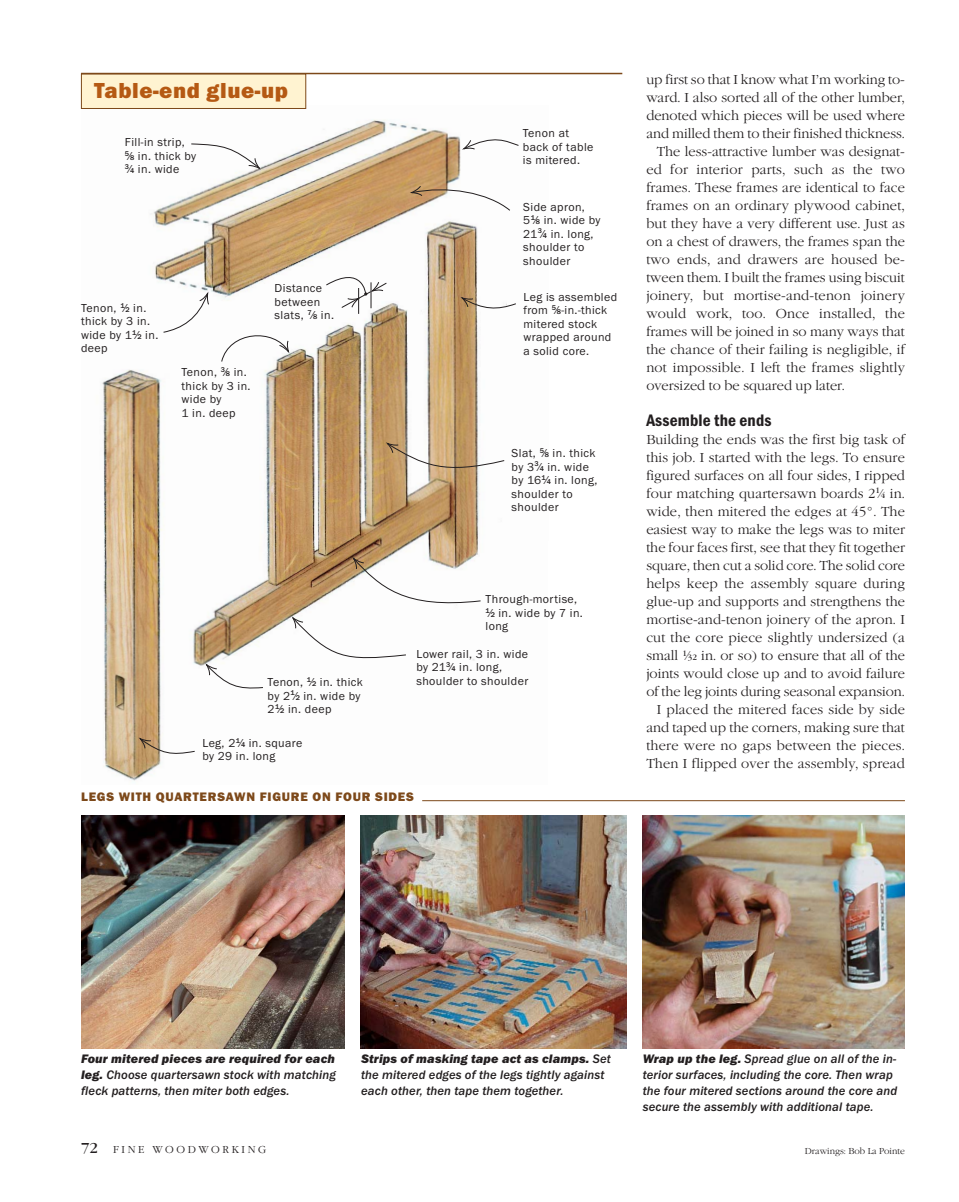
<style>
.page{position:relative;width:959px;height:1202px;background:#fff}
.page>*{position:absolute;margin:0;border:0;box-sizing:border-box;transform-origin:0 0}
.t1{font:800 22.5px "Franklin Gothic Itc T";letter-spacing:.025em;color:#b55913}
.t2{font:600 condensed 17.25px "Franklin Gothic Itc T";letter-spacing:.01em;color:#231f20}
.t3{font:13.5px/18px "L Garamond";letter-spacing:.005em;color:#231f20;text-align:right}
.t4{font:italic 500 12.75px/15.8px "Franklin Gothic Itc T";letter-spacing:.01em;color:#231f20}
.t5{font:800 12.75px "Franklin Gothic Itc T";letter-spacing:.06em;color:#7d491a}
.t6{font:12px/13.5px "Franklin Gothic Itc T";letter-spacing:.035em;color:#231f20}
.t7{font:10.5px "L Garamond";letter-spacing:.25em;color:#231f20}
.t8{font:9px "L Garamond";color:#231f20}
.s1{font-weight:500;font-size:7.2px}
.s2{font-family:"Garamond";font-size:8.1px}
.s3{font-weight:800}
.s4{font-family:"Garamond";font-size:15px}
</style>
<div class="page">
<img style="left:102px;top:105px;width:378px;height:676px">
<div style="left:81px;top:74px;width:225px;height:34px;background:#fff3d1"></div>
<div style="left:81px;top:74px;width:225px;height:35px;border:1px solid #7d491a"></div>
<hr style="left:422px;top:800px;width:482px;height:1px;background:#7d491a">
<img style="left:81px;top:815px;width:263px;height:233px">
<img style="left:360px;top:815px;width:266px;height:233px">
<img style="left:642px;top:815px;width:262px;height:233px">
<hr style="left:81px;top:73px;width:541px;height:1px;background:#7d491a">
<svg style="left:190px;top:143px;width:71px;height:27px"></svg>
<svg style="left:163px;top:291px;width:46px;height:42px"></svg>
<svg style="left:221px;top:328px;width:69px;height:34px"></svg>
<svg style="left:461px;top:133px;width:58px;height:17px"></svg>
<svg style="left:409px;top:185px;width:101px;height:26px"></svg>
<svg style="left:459px;top:296px;width:57px;height:14px"></svg>
<svg style="left:385px;top:442px;width:120px;height:33px"></svg>
<svg style="left:352px;top:556px;width:129px;height:53px"></svg>
<svg style="left:291px;top:615px;width:116px;height:46px"></svg>
<svg style="left:205px;top:662px;width:59px;height:27px"></svg>
<svg style="left:138px;top:737px;width:57px;height:18px"></svg>
<svg style="left:325px;top:264px;width:62px;height:51px"></svg>
<h1 class="t1" style="left:94px;top:83px;width:195px">Table-end glue-up</h1>
<p class="t6" style="left:125px;top:137px;width:73px">Fill-in strip,<br><sup>5</sup>⁄<span class="s1">8</span> in. thick by<br><sup>3</sup>⁄<span class="s1">4</span> in. wide</p>
<p class="t6" style="left:81px;top:302px;width:79px">Tenon, <sup>1</sup>⁄<span class="s1">2</span> in. thick by 3 in. wide by 1<sup>1</sup>⁄<span class="s1">2</span> in. deep</p>
<p class="t6" style="left:181px;top:366px;width:71px">Tenon, <sup>3</sup>⁄<span class="s1">8</span> in. thick by 3 in. wide by<br>1 in. deep</p>
<p class="t6" style="left:274px;top:283px;width:61px">Distance between slats, <sup>7</sup>⁄<span class="s1">8</span> in.</p>
<p class="t6" style="left:267px;top:676px;width:97px">Tenon, <sup>1</sup>⁄<span class="s1">2</span> in. thick by 2<sup>1</sup>⁄<span class="s1">2</span> in. wide by<br>2<sup>1</sup>⁄<span class="s1">2</span> in. deep</p>
<p class="t6" style="left:202px;top:737px;width:102px">Leg, 2<sup>1</sup>⁄<span class="s1">4</span> in. square by 29 in. long</p>
<p class="t6" style="left:523px;top:128px;width:72px">Tenon at back of table is mitered.</p>
<p class="t6" style="left:523px;top:201px;width:79px">Side apron,<br>5<sup>1</sup>⁄<span class="s1">8</span> in. wide by<br>21<sup>3</sup>⁄<span class="s1">4</span> in. long, shoulder to shoulder</p>
<p class="t6" style="left:523px;top:291px;width:95px">Leg is assembled from <sup>5</sup>⁄<span class="s1">8</span>-in.-thick mitered stock wrapped around a solid core.</p>
<p class="t6" style="left:511px;top:447px;width:87px">Slat, <sup>5</sup>⁄<span class="s1">8</span> in. thick by 3<sup>3</sup>⁄<span class="s1">4</span> in. wide by 16<sup>1</sup>⁄<span class="s1">4</span> in. long, shoulder to shoulder</p>
<p class="t6" style="left:485px;top:594px;width:99px">Through-mortise,<br><sup>1</sup>⁄<span class="s1">2</span> in. wide by 7 in. long</p>
<p class="t6" style="left:416px;top:648px;width:113px">Lower rail, 3 in. wide by 21<sup>3</sup>⁄<span class="s1">4</span> in. long, shoulder to shoulder</p>
<p class="t5" style="left:81px;top:793px;width:334px">LEGS WITH QUARTERSAWN FIGURE ON FOUR SIDES</p>
<p class="t3" style="left:646px;top:71px;width:260px">up first so that I know what I’m working to-</p>
<p class="t3" style="left:646px;top:89px;width:260px">ward. I also sorted all of the other lumber,</p>
<p class="t3" style="left:646px;top:107px;width:260px">denoted which pieces will be used where</p>
<p class="t3" style="left:646px;top:125px;width:260px">and milled them to their finished thickness.</p>
<p class="t3" style="left:657px;top:143px;width:249px">The less-attractive lumber was designat-</p>
<p class="t3" style="left:646px;top:161px;width:260px">ed for interior parts, such as the two</p>
<p class="t3" style="left:646px;top:179px;width:260px">frames. These frames are identical to face</p>
<p class="t3" style="left:646px;top:197px;width:260px">frames on an ordinary plywood cabinet,</p>
<p class="t3" style="left:646px;top:215px;width:260px">but they have a very different use. Just as</p>
<p class="t3" style="left:646px;top:233px;width:260px">on a chest of drawers, the frames span the</p>
<p class="t3" style="left:646px;top:251px;width:260px">two ends, and drawers are housed be-</p>
<p class="t3" style="left:646px;top:269px;width:260px">tween them. I built the frames using biscuit</p>
<p class="t3" style="left:646px;top:287px;width:260px">joinery, but mortise-and-tenon joinery</p>
<p class="t3" style="left:646px;top:305px;width:260px">would work, too. Once installed, the</p>
<p class="t3" style="left:646px;top:323px;width:260px">frames will be joined in so many ways that</p>
<p class="t3" style="left:646px;top:341px;width:260px">the chance of their failing is negligible, if</p>
<p class="t3" style="left:646px;top:359px;width:260px">not impossible. I left the frames slightly</p>
<p class="t3" style="left:646px;top:377px;width:200px">oversized to be squared up later.</p>
<p class="t2" style="left:646px;top:415px;width:127px">Assemble the ends</p>
<p class="t3" style="left:646px;top:431px;width:260px">Building the ends was the first big task of this job. I started with the legs. To ensure figured surfaces on all four sides, I ripped four matching quartersawn boards 2<sup>1</sup>⁄<span class="s2">4</span> in. wide, then mitered the edges at 45°. The easiest way to make the legs was to miter the four faces first, see that they fit together square, then cut a solid core. The solid core helps keep the assembly square during glue-up and supports and strengthens the mortise-and-tenon joinery of the apron. I cut the core piece slightly undersized (a small <sup>1</sup>⁄<span class="s2">32</span> in. or so) to ensure that all of the joints would close up and to avoid failure of the leg joints during seasonal expansion.<br>I placed the mitered faces side by side and taped up the corners, making sure that there were no gaps between the pieces.<br>Then I flipped over the assembly, spread</p>
<p class="t4" style="left:81px;top:1052px;width:256px;text-align:justify"><span class="s3">Four mitered pieces are required for each leg.</span> Choose quartersawn stock with matching fleck patterns, then miter both edges.</p>
<p class="t4" style="left:361px;top:1052px;width:251px"><span class="s3">Strips of masking tape act as clamps.</span> Set the mitered edges of the legs tightly against each other, then tape them together.</p>
<p class="t4" style="left:642px;top:1052px;width:256px"><span class="s3">Wrap up the leg.</span> Spread glue on all of the in&shy;terior surfaces, including the core. Then wrap the four mitered sections around the core and secure the assembly with additional tape.</p>
<p class="t7" style="left:81px;top:1145px;width:187px"><span class="s4">72</span> FINE WOODWORKING</p>
<p class="t8" style="left:804px;top:1147px;width:102px">Drawings: Bob La Pointe</p>
</div>
